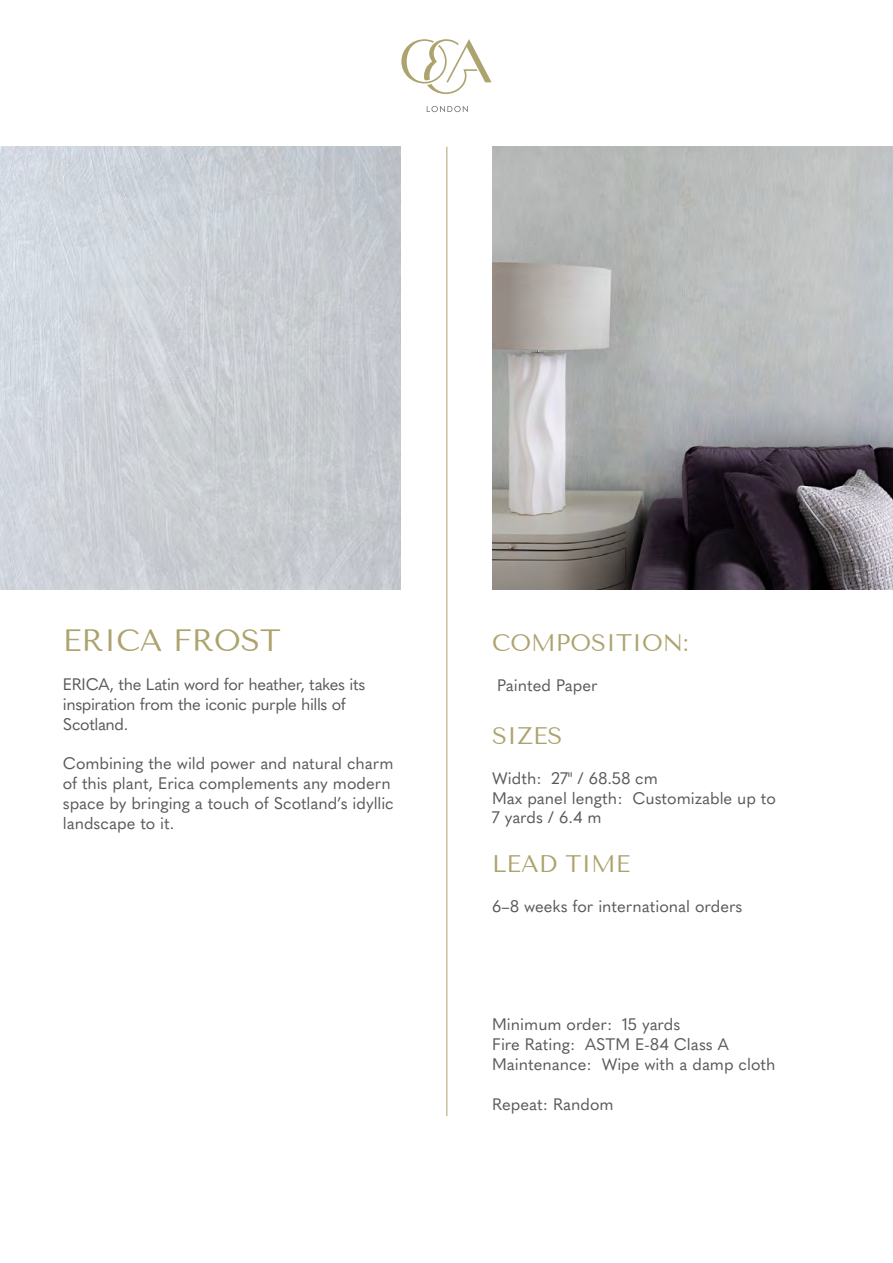
<style>
.page{position:relative;width:893px;height:1263px;background:#fff}
.page>*{position:absolute;margin:0;border:0;box-sizing:border-box;transform-origin:0 0}
.t1{font:30.9px "Tenor Sans";color:#ada36e}
.t2{font:24px "Tenor Sans";color:#ada36e}
.t3{font:16.5px/19.8px "Quasimoda";color:#58595b}
.t4{font:16.5px/19.8px "Quasimoda";letter-spacing:-.025em;color:#58595b}
</style>
<div class="page">
<svg style="left:401px;top:39px;width:91px;height:55px"></svg>
<svg style="left:427px;top:106px;width:41px;height:6px"></svg>
<hr style="left:446px;top:147px;width:1px;height:969px;background:#ada36e">
<img style="left:492px;top:147px;width:401px;height:443px">
<img style="left:0;top:147px;width:401px;height:443px">
<h1 class="t1" style="left:63px;top:622px;width:219px">ERICA FROST</h1>
<p class="t4" style="left:63px;top:673px;width:304px">ERICA, the Latin word for heather, takes its inspiration from the iconic purple hills of<br>Scotland.</p>
<p class="t3" style="left:63px;top:752px;width:332px">Combining the wild power and natural charm of this plant, Erica complements any modern space by bringing a touch of Scotland’s idyllic landscape to it.</p>
<h2 class="t2" style="left:492px;top:629px;width:198px">COMPOSITION:</h2>
<p class="t3" style="left:497px;top:674px;width:102px">Painted Paper</p>
<h2 class="t2" style="left:492px;top:722px;width:72px">SIZES</h2>
<p class="t3" style="left:492px;top:767px;width:285px">Width: 27" / 68.58 cm<br>Max panel length: Customizable up to<br>7 yards / 6.4 m</p>
<h2 class="t2" style="left:492px;top:850px;width:140px">LEAD TIME</h2>
<p class="t3" style="left:492px;top:895px;width:252px">6–8 weeks for international orders</p>
<p class="t3" style="left:492px;top:1013px;width:285px">Minimum order: 15 yards<br>Fire Rating: ASTM E-84 Class A<br>Maintenance: Wipe with a damp cloth</p>
<p class="t3" style="left:492px;top:1093px;width:123px">Repeat: Random</p>
</div>
